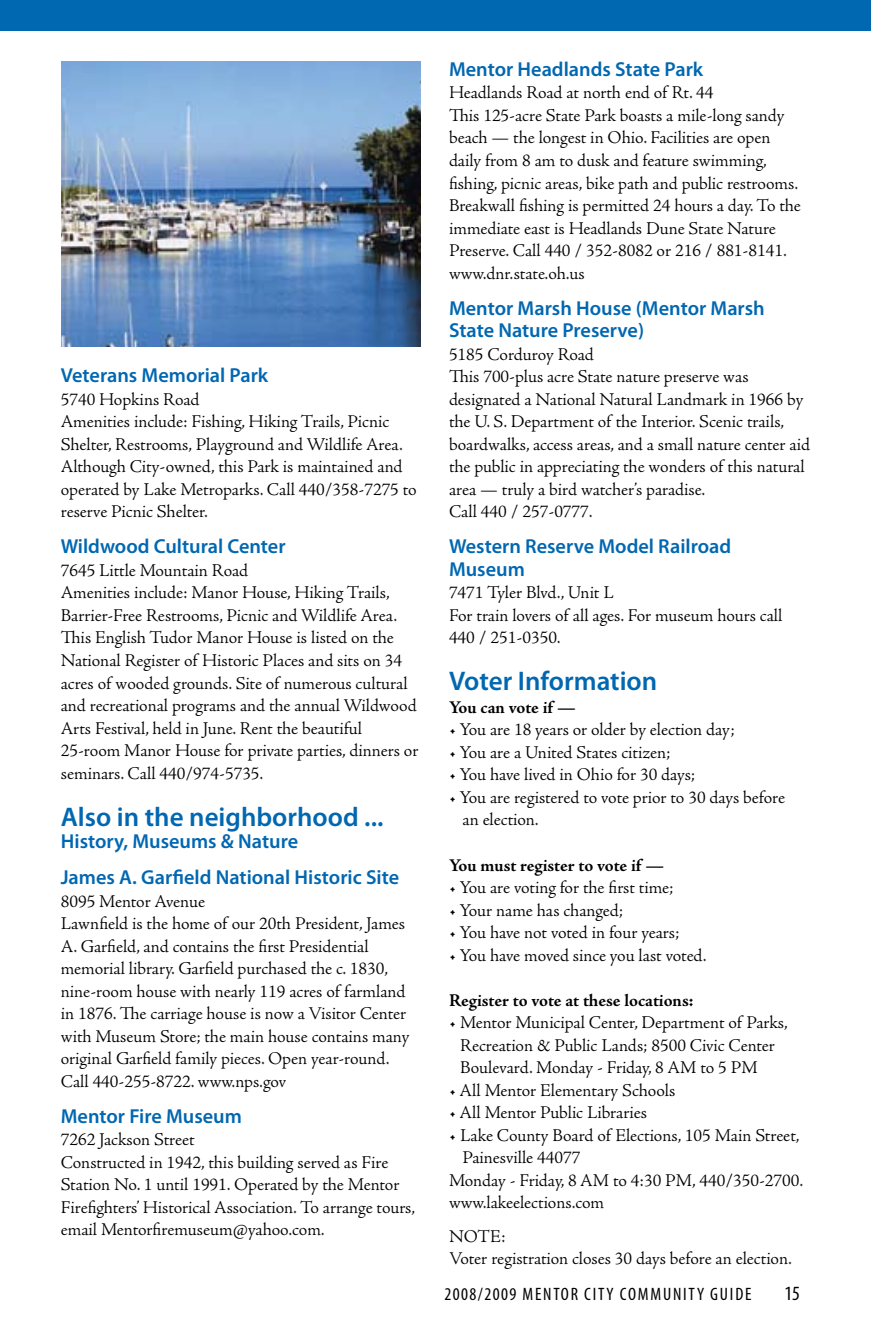
<style>
.page{position:relative;width:871px;height:1337px;background:#fff}
.page>*{position:absolute;margin:0;border:0;box-sizing:border-box;transform-origin:0 0}
.t1{font:600 27px "Myriad Pro";color:#0067b1}
.t2{font:600 20.25px/22.5px "Myriad Pro";color:#0067b1}
.t3{font:condensed 20.25px "Myriad Pro";color:#000}
.t4{font:300 18px/22.5px "Adobe Jenson Pro";letter-spacing:-.005em;color:#000}
.t5{font:700 18px "Adobe Jenson Pro";letter-spacing:-.005em;color:#000}
.t6{font:condensed 18px "Myriad Pro";letter-spacing:.1em;color:#000}
</style>
<div class="page">
<img style="left:62px;top:62px;width:359px;height:285px">
<div style="left:0;top:0;width:871px;height:30px;background:#0067b1"></div>
<p class="t2" style="left:61px;top:364px;width:209px">Veterans Memorial Park</p>
<p class="t4" style="left:61px;top:388px;width:357px">5740 Hopkins Road<br>Amenities include: Fishing, Hiking Trails, Picnic Shelter, Restrooms, Playground and Wildlife Area.<br>Although City-owned, this Park is maintained and operated by Lake Metroparks. Call 440/358-7275 to reserve Picnic Shelter.</p>
<p class="t2" style="left:61px;top:535px;width:226px">Wildwood Cultural Center</p>
<p class="t4" style="left:61px;top:559px;width:359px">7645 Little Mountain Road<br>Amenities include: Manor House, Hiking Trails, Barrier-Free Restrooms, Picnic and Wildlife Area.<br>This English Tudor Manor House is listed on the National Register of Historic Places and sits on 34 acres of wooded grounds. Site of numerous cultural and recreational programs and the annual Wildwood Arts Festival, held in June. Rent the beautiful 25-room Manor House for private parties, dinners or seminars. Call 440/974-5735.</p>
<h1 class="t1" style="left:61px;top:799px;width:324px">Also in the neighborhood ...</h1>
<p class="t2" style="left:61px;top:823px;width:340px;line-height:36px">History, Museums &amp; Nature<br>James A. Garfield National Historic Site</p>
<p class="t4" style="left:61px;top:890px;width:350px">8095 Mentor Avenue<br>Lawnfield is the home of our 20th President, James A. Garfield, and contains the first Presidential memorial library. Garfield purchased the c. 1830, nine-room house with nearly 119 acres of farmland in 1876. The carriage house is now a Visitor Center with Museum Store; the main house contains many original Garfield family pieces. Open year-round.<br>Call 440-255-8722. www.nps.gov</p>
<p class="t2" style="left:61px;top:1104px;width:183px">Mentor Fire Museum</p>
<p class="t4" style="left:61px;top:1128px;width:356px">7262 Jackson Street<br>Constructed in 1942, this building served as Fire Station No. 1 until 1991. Operated by the Mentor Firefighters’ Historical Association. To arrange tours, email Mentorfiremuseum@yahoo.com.</p>
<p class="t2" style="left:449px;top:57px;width:256px">Mentor Headlands State Park</p>
<p class="t4" style="left:449px;top:82px;width:353px">Headlands Road at north end of Rt. 44<br>This 125-acre State Park boasts a mile-long sandy beach — the longest in Ohio. Facilities are open daily from 8 am to dusk and feature swimming, fishing, picnic areas, bike path and public restrooms.<br>Breakwall fishing is permitted 24 hours a day. To the immediate east is Headlands Dune State Nature Preserve. Call 440 / 352-8082 or 216 / 881-8141. www.dnr.state.oh.us</p>
<p class="t2" style="left:449px;top:296px;width:317px">Mentor Marsh House (Mentor Marsh<br>State Nature Preserve)</p>
<p class="t4" style="left:449px;top:343px;width:362px">5185 Corduroy Road<br>This 700-plus acre State nature preserve was designated a National Natural Landmark in 1966 by the U. S. Department of the Interior. Scenic trails, boardwalks, access areas, and a small nature center aid the public in appreciating the wonders of this natural area — truly a bird watcher’s paradise.<br>Call 440 / 257-0777.</p>
<p class="t2" style="left:449px;top:534px;width:284px">Western Reserve Model Railroad<br>Museum</p>
<p class="t4" style="left:449px;top:581px;width:335px">7471 Tyler Blvd., Unit L<br>For train lovers of all ages. For museum hours call<br>440 / 251-0350.</p>
<h1 class="t1" style="left:449px;top:664px;width:210px">Voter Information</h1>
<p class="t5" style="left:449px;top:697px;width:128px">You can vote if —</p>
<p class="t4" style="left:449px;top:719px;width:287px">• You are 18 years or older by election day;</p>
<p class="t4" style="left:449px;top:741px;width:223px">• You are a United States citizen;</p>
<p class="t4" style="left:449px;top:764px;width:248px">• You have lived in Ohio for 30 days;</p>
<p class="t4" style="left:462px;top:786px;width:324px;text-indent:-14px">• You are registered to vote prior to 30 days before an election.</p>
<p class="t5" style="left:449px;top:854px;width:217px">You must register to vote if —</p>
<p class="t4" style="left:449px;top:876px;width:226px">• You are voting for the first time;</p>
<p class="t4" style="left:449px;top:899px;width:176px">• Your name has changed;</p>
<p class="t4" style="left:449px;top:921px;width:232px">• You have not voted in four years;</p>
<p class="t4" style="left:449px;top:944px;width:259px">• You have moved since you last voted.</p>
<p class="t5" style="left:449px;top:989px;width:246px">Register to vote at these locations:</p>
<p class="t4" style="left:460px;top:1011px;width:329px;text-indent:-11px">• Mentor Municipal Center, Department of Parks,<br>Recreation &amp; Public Lands; 8500 Civic Center<br>Boulevard. Monday - Friday, 8 AM to 5 PM</p>
<p class="t4" style="left:449px;top:1079px;width:228px">• All Mentor Elementary Schools</p>
<p class="t4" style="left:449px;top:1101px;width:199px">• All Mentor Public Libraries</p>
<p class="t4" style="left:449px;top:1124px;width:352px">• Lake County Board of Elections, 105 Main Street,</p>
<p class="t4" style="left:462px;top:1146px;width:119px">Painesville 44077</p>
<p class="t4" style="left:449px;top:1169px;width:356px">Monday - Friday, 8 AM to 4:30 PM, 440/350-2700.</p>
<p class="t4" style="left:449px;top:1191px;width:157px">www.lakeelections.com</p>
<p class="t4" style="left:449px;top:1225px;width:344px">NOTE:<br>Voter registration closes 30 days before an election.</p>
<p class="t6" style="left:444px;top:1283px;width:308px">2008/2009 MENTOR CITY COMMUNITY GUIDE</p>
<p class="t3" style="left:784px;top:1281px;width:17px">15</p>
</div>
